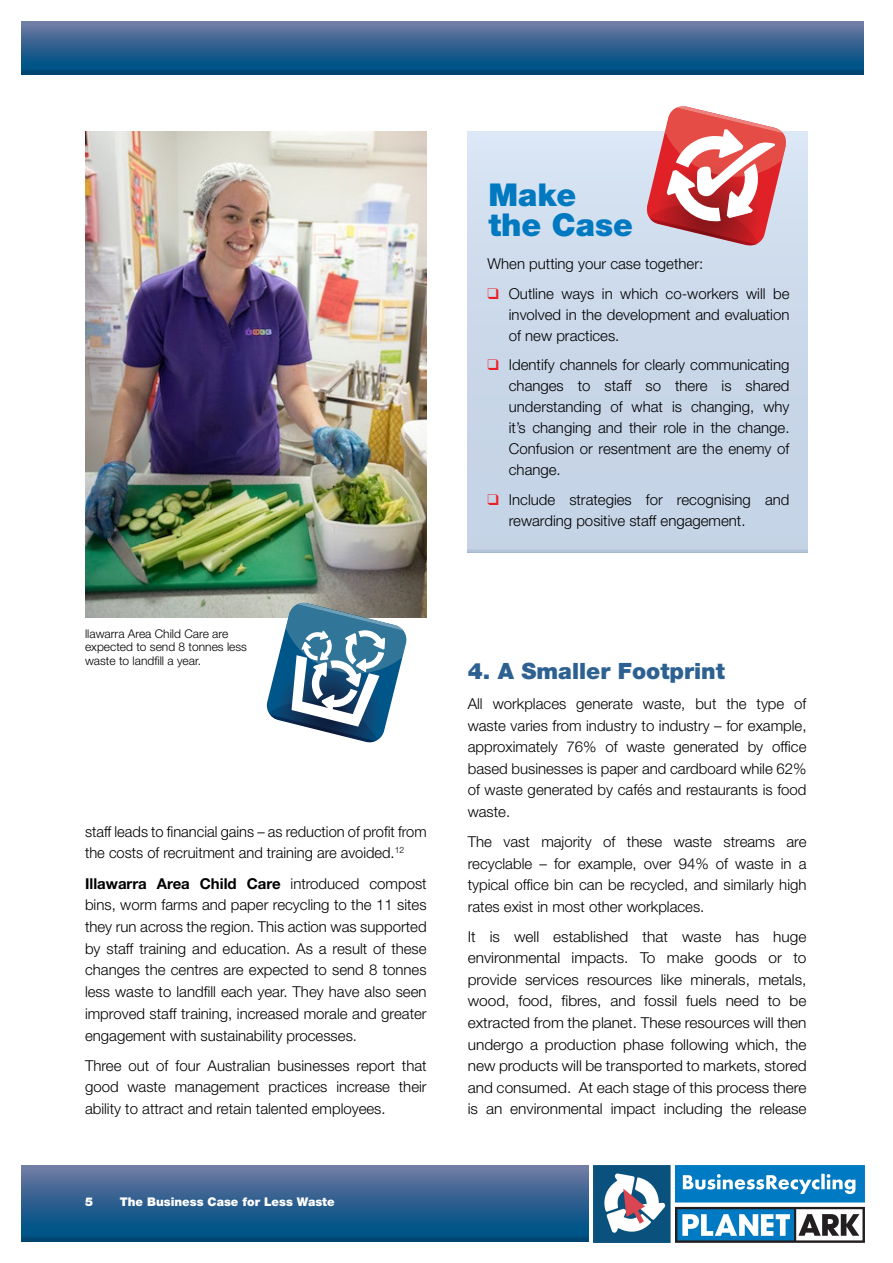
<style>
.page{position:relative;width:893px;height:1263px;background:#fff}
.page>*{position:absolute;margin:0;border:0;box-sizing:border-box;transform-origin:0 0}
.t1{font:900 31.5px/30px "Helvetica Neue LT";color:#0079c1}
.t2{font:900 22.5px "Helvetica Neue LT";color:#2d6192}
.t3{font:300 15px/21.6px "Helvetica Neue LT";color:#000;text-align:justify}
.t4{font:300 12px/13.5px "Helvetica Neue LT";color:#000}
.t5{font:900 12px "Helvetica Neue";color:#fff}
.s1{font-weight:700}
.s2{color:#ed1d24}
</style>
<div class="page">
<div style="left:21px;top:1165px;width:568px;height:77px;background:linear-gradient(to bottom,#6f7aa3,#00497e)"></div>
<div style="left:21px;top:21px;width:842px;height:53px;background:linear-gradient(to bottom,#727ba4,#00487d)"></div>
<img style="left:85px;top:132px;width:342px;height:486px">
<div style="left:467px;top:132px;width:340px;height:421px;background:linear-gradient(to bottom,#d7e4f3,#c0d0e2)"></div>
<svg style="left:646px;top:106px;width:141px;height:140px"></svg>
<svg style="left:265px;top:603px;width:143px;height:140px"></svg>
<img style="left:594px;top:1165px;width:271px;height:77px">
<p class="t4" style="left:85px;top:627px;width:164px">llawarra Area Child Care are expected to send 8 tonnes less waste to landfill a year.</p>
<p class="t3" style="left:85px;top:820px;width:343px">staff leads to financial gains – as reduction of profit from the costs of recruitment and training are avoided.<sup>12</sup></p>
<p class="t3" style="left:85px;top:872px;width:343px"><span class="s1">Illawarra Area Child Care</span> introduced compost bins, worm farms and paper recycling to the 11 sites they run across the region. This action was supported by staff training and education. As a result of these changes the centres are expected to send 8 tonnes less waste to landfill each year. They have also seen improved staff training, increased morale and greater engagement with sustainability processes.</p>
<p class="t3" style="left:85px;top:1054px;width:343px">Three out of four Australian businesses report that good waste management practices increase their ability to attract and retain talented employees.</p>
<p class="t5" style="left:85px;top:1195px;width:10px">5</p>
<p class="t5" style="left:120px;top:1195px;width:216px">The Business Case for Less Waste</p>
<h1 class="t1" style="left:488px;top:180px;width:146px">Make the Case</h1>
<p class="t3" style="left:488px;top:253px;width:217px">When putting your case together:</p>
<p class="t3" style="left:509px;top:282px;width:282px;line-height:21px;text-indent:-21px"><span class="s2">❑</span> Outline ways in which co-workers will be involved in the development and evaluation of new practices.</p>
<p class="t3" style="left:509px;top:354px;width:282px;line-height:21px;text-indent:-21px"><span class="s2">❑</span> Identify channels for clearly communicating changes to staff so there is shared understanding of what is changing, why it’s changing and their role in the change.<br>Confusion or resentment are the enemy of change.</p>
<p class="t3" style="left:509px;top:488px;width:282px;line-height:21px;text-indent:-21px"><span class="s2">❑</span> Include strategies for recognising and rewarding positive staff engagement.</p>
<h2 class="t2" style="left:468px;top:658px;width:259px">4. A Smaller Footprint</h2>
<p class="t3" style="left:468px;top:693px;width:340px">All workplaces generate waste, but the type of waste varies from industry to industry – for example, approximately 76% of waste generated by office based businesses is paper and cardboard while 62% of waste generated by cafés and restaurants is food waste.</p>
<p class="t3" style="left:468px;top:830px;width:340px">The vast majority of these waste streams are recyclable – for example, over 94% of waste in a typical office bin can be recycled, and similarly high rates exist in most other workplaces.</p>
<p class="t3" style="left:468px;top:925px;width:340px">It is well established that waste has huge environmental impacts. To make goods or to provide services resources like minerals, metals, wood, food, fibres, and fossil fuels need to be extracted from the planet. These resources will then undergo a production phase following which, the new products will be transported to markets, stored and consumed. At each stage of this process there is an environmental impact including the release</p>
</div>
